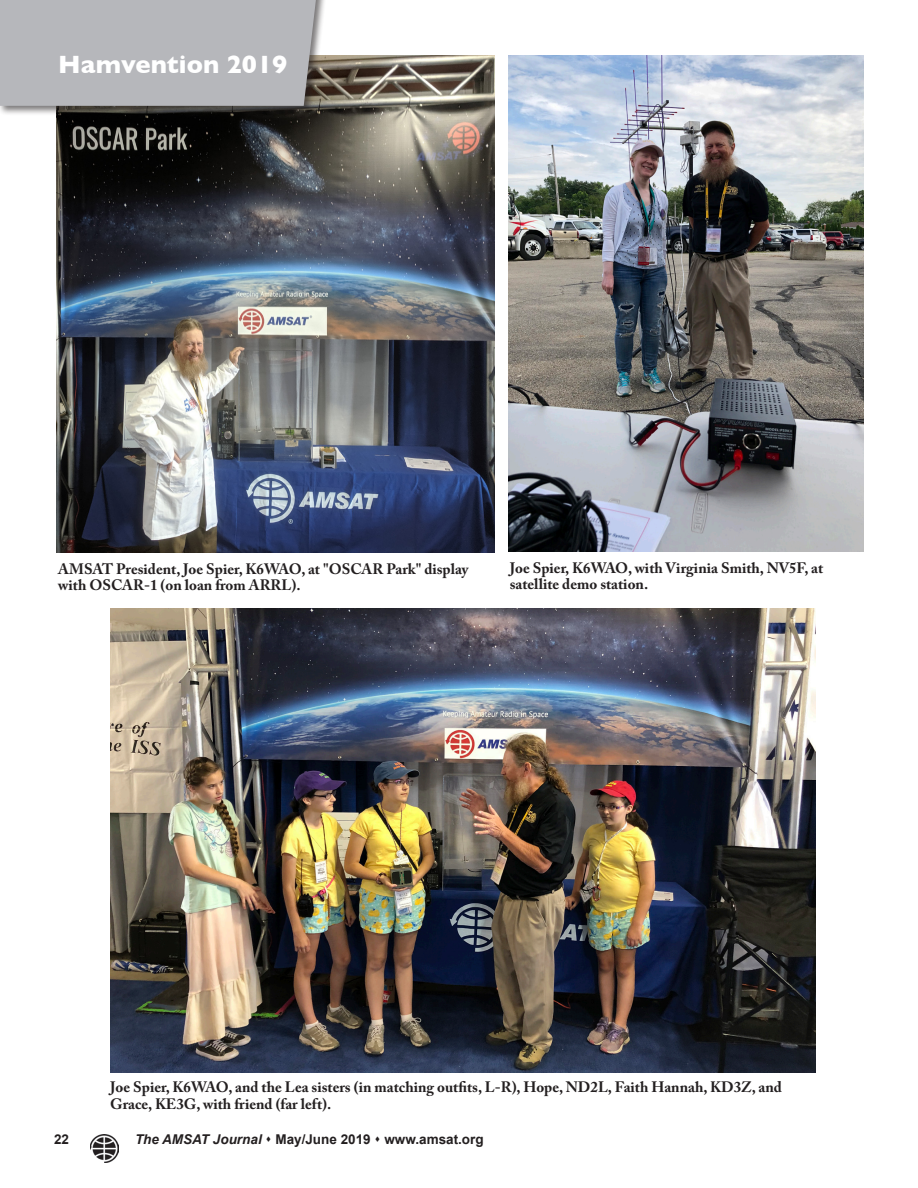
<style>
.page{position:relative;width:918px;height:1188px;background:#fff}
.page>*{position:absolute;margin:0;border:0;box-sizing:border-box;transform-origin:0 0}
.CaptionLeft{font:700 25.5px "Gill Sans";color:#fff}
.CaptionLeft-2{font:700 15px/16.5px "Adobe Caslon Pro";color:#231f20}
.t1{font:700 13.5px "Arial";color:#231f20}
.s1{font-style:italic}
</style>
<div class="page">
<img style="left:90px;top:1134px;width:29px;height:28px">
<img style="left:56px;top:55px;width:439px;height:498px">
<div style="left:0;top:0;width:327px;height:116px;background:#231f20;opacity:.6"></div>
<div style="left:0;top:0;width:316px;height:106px;background:#b6b7bb"></div>
<img style="left:509px;top:55px;width:355px;height:497px">
<img style="left:110px;top:608px;width:705px;height:464px">
<p class="CaptionLeft" style="left:58px;top:44px;width:231px">Hamvention 2019</p>
<p class="CaptionLeft-2" style="left:58px;top:560px;width:412px">AMSAT President, Joe Spier, K6WAO, at "OSCAR Park" display with OSCAR-1 (on loan from ARRL).</p>
<p class="CaptionLeft-2" style="left:510px;top:559px;width:315px">Joe Spier, K6WAO, with Virginia Smith, NV5F, at satellite demo station.</p>
<p class="CaptionLeft-2" style="left:110px;top:1079px;width:673px">Joe Spier, K6WAO, and the Lea sisters (in matching outfits, L-R), Hope, ND2L, Faith Hannah, KD3Z, and<br>Grace, KE3G, with friend (far left).</p>
<p class="t1" style="left:54px;top:1131px;width:17px">22</p>
<p class="t1" style="left:135px;top:1131px;width:350px"><span class="s1">The AMSAT Journal</span> ▲ May/June 2019 ▲ www.amsat.org</p>
</div>
